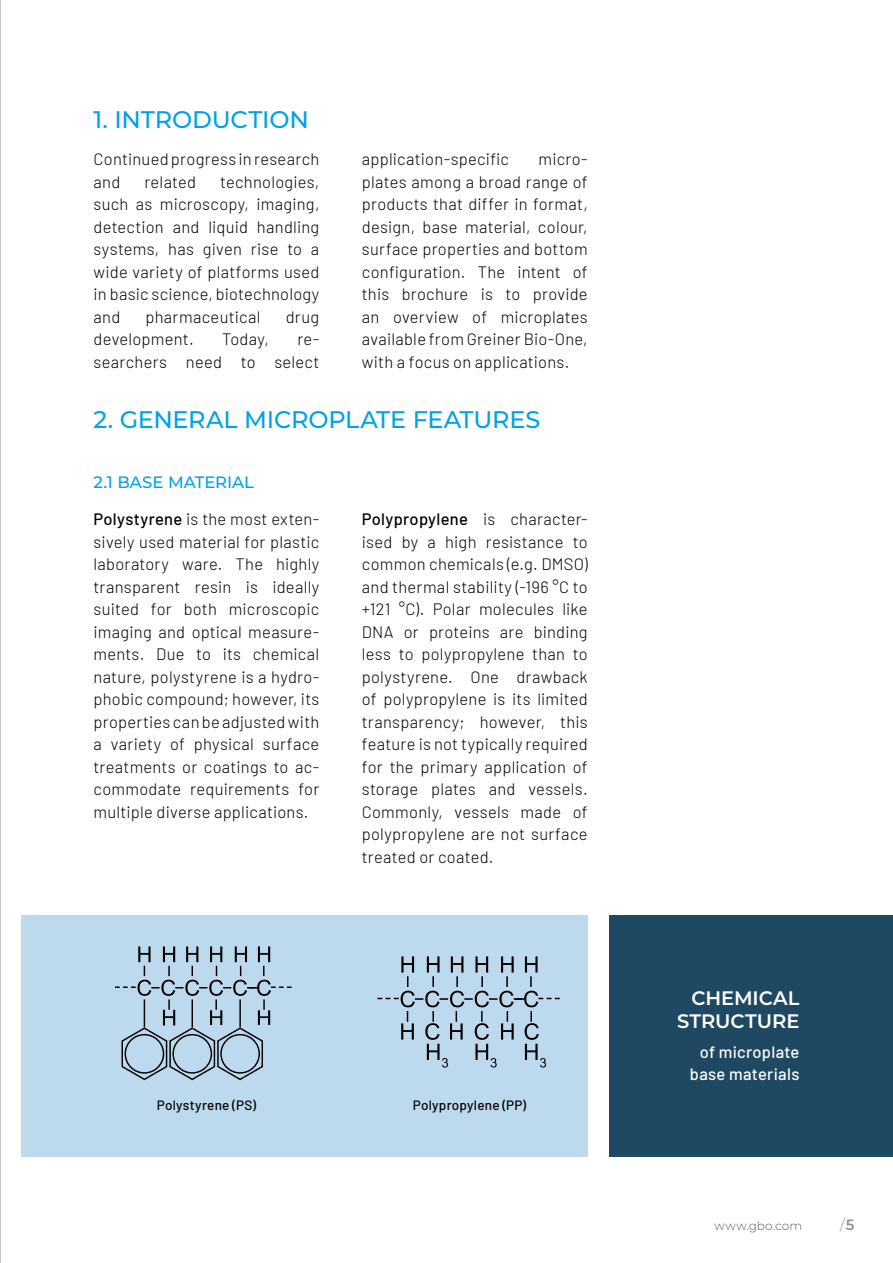
<style>
.page{position:relative;width:893px;height:1263px;background:#fff}
.page>*{position:absolute;margin:0;border:0;box-sizing:border-box;transform-origin:0 0}
.t1{font:500 24px "Montserrat";letter-spacing:-.01em;color:#00a2e6}
.t2{font:600 19.5px/22.5px "Montserrat";letter-spacing:-.005em;color:#fff;text-align:right}
.t3{font:300 16.5px/22.5px "Barlow";letter-spacing:.015em;color:#000;text-align:justify}
.t4{font:500 16.5px/22.5px "Barlow";letter-spacing:.02em;color:#fff;text-align:center}
.t5{font:500 16.5px "Montserrat";color:#00a2e6}
.t6{font:300 15px "Montserrat";color:#949290}
.t7{font:500 13.5px "Barlow";letter-spacing:.02em;color:#000}
.t8{font:300 12px "Montserrat";letter-spacing:.01em;color:#605d5a}
.s1{font-weight:500}
.s2{font-weight:600}
</style>
<div class="page">
<div style="left:609px;top:915px;width:284px;height:242px;background:#1f4963"></div>
<div style="left:21px;top:915px;width:567px;height:242px;background:#bdd9ee"></div>
<svg style="left:115px;top:946px;width:177px;height:135px"></svg>
<svg style="left:377px;top:956px;width:183px;height:111px"></svg>
<hr style="left:0;top:0;width:1px;height:1263px;background:#949290">
<h1 class="t1" style="left:94px;top:102px;width:217px">1. INTRODUCTION</h1>
<p class="t3" style="left:94px;top:147px;width:227px">Continued progress in research and</p>
<p class="t3" style="left:94px;top:169px;width:227px;text-indent:127px">technologies, such as microscopy, imaging, detection and liquid handling systems, has given rise to a wide variety of platforms used in basic science, biotechnology and</p>
<p class="t3" style="left:144px;top:169px;width:53px">related</p>
<p class="t3" style="left:145px;top:304px;width:117px">pharmaceutical</p>
<p class="t3" style="left:286px;top:304px;width:35px">drug</p>
<p class="t3" style="left:94px;top:327px;width:102px">development.</p>
<p class="t3" style="left:222px;top:327px;width:48px">Today,</p>
<p class="t3" style="left:94px;top:327px;width:227px;text-align:right">re-<br>searchers need to select</p>
<p class="t3" style="left:362px;top:147px;width:227px;text-indent:177px">micro&shy;plates among a broad range of products that differ in format, design, base material, colour, surface properties and bottom configuration. The intent of this brochure is to provide an overview of microplates available from Greiner Bio-One, with a focus on applications.</p>
<p class="t3" style="left:362px;top:147px;width:149px">application-specific</p>
<h1 class="t1" style="left:94px;top:402px;width:448px">2. GENERAL MICROPLATE FEATURES</h1>
<p class="t5" style="left:94px;top:470px;width:162px">2.1 BASE MATERIAL</p>
<p class="t3" style="left:94px;top:507px;width:227px"><span class="s1">Polystyrene</span> is the most exten&shy;sively used material for plastic laboratory ware. The highly transparent resin is ideally suited for both microscopic imaging and optical measure&shy;ments. Due to its chemical nature, polystyrene is a hydro&shy;phobic compound; however, its properties can be adjusted with a variety of physical surface treatments or coatings to ac&shy;commodate requirements for multiple diverse applications.</p>
<p class="t3" style="left:362px;top:507px;width:227px"><span class="s1">Polypropylene</span> is character&shy;ised by a high resistance to common chemicals (e.g. DMSO) and thermal stability (-196 °C to +121 °C). Polar molecules like DNA or proteins are binding less to polypropylene than to polystyrene. One drawback of polypropylene is its limited transparency; however, this feature is not typically required for the primary application of storage plates and vessels.<br>Commonly, vessels made of polypropylene are not surface treated or coated.</p>
<p class="t7" style="left:157px;top:1095px;width:101px">Polystyrene (PS)</p>
<p class="t7" style="left:413px;top:1095px;width:115px">Polypropylene (PP)</p>
<p class="t2" style="left:677px;top:986px;width:124px">CHEMICAL<br>STRUCTURE</p>
<p class="t4" style="left:690px;top:1039px;width:111px">of microplate base materials</p>
<p class="t8" style="left:714px;top:1218px;width:89px">www.gbo.com</p>
<p class="t6" style="left:840px;top:1214px;width:16px">/ <span class="s2">5</span></p>
</div>
